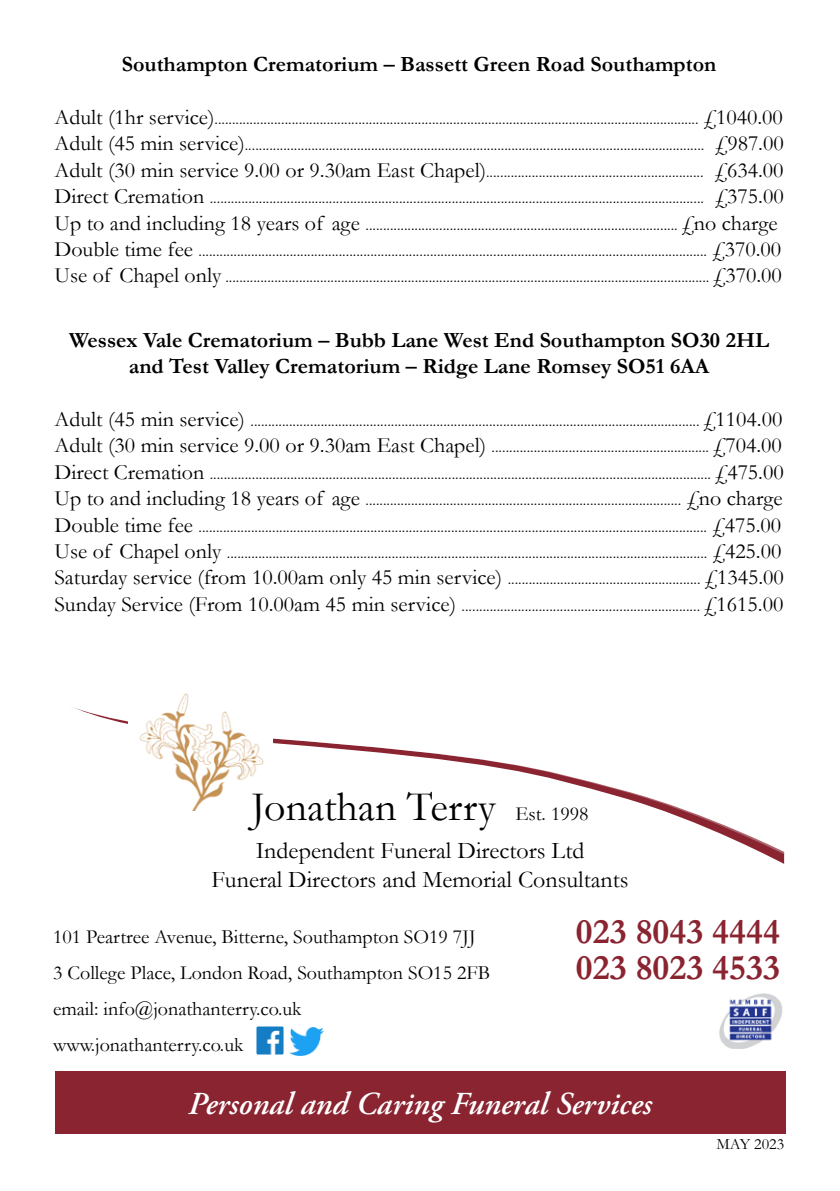
<style>
.page{position:relative;width:840px;height:1191px;background:#fff}
.page>*{position:absolute;margin:0;border:0;box-sizing:border-box;transform-origin:0 0}
.t1{font:42px "Garamond";color:#000}
.t2{font:700 36px "Garamond";color:#8a2431}
.t3{font:italic 600 32px "Adobe Garamond Pro";color:#fff}
.t4{font:24px/28.8px "Garamond";color:#000;text-align:center}
.t5{font:700 21.8px/26.4px "Garamond";color:#000;text-align:center}
.t6{font:20px/36px "Garamond";color:#000}
.t7{font:15.8px/26.4px "Garamond";color:#000}
.s1{font-size:21.8px}
.s2{font-size:20px}
</style>
<div class="page">
<div style="left:55px;top:1071px;width:729px;height:62px;background:#8a2431"></div>
<svg style="left:71px;top:706px;width:712px;height:148px"></svg>
<div style="left:127px;top:687px;width:145px;height:123px;background:#fff"></div>
<img style="left:139px;top:693px;width:125px;height:117px">
<img style="left:719px;top:993px;width:64px;height:55px">
<img style="left:256px;top:1026px;width:27px;height:28px">
<img style="left:289px;top:1027px;width:34px;height:28px">
<h3 class="t5" style="left:122px;top:51px;width:595px">Southampton Crematorium – Bassett Green Road Southampton</h3>
<p class="t7" style="left:54px;top:106px;width:730px"><span class="s1">Adult (1hr service)</span>.......................................................................................................................................... <span class="s1">£1040.00<br>Adult (45 min service)</span>................................................................................................................................... <span class="s1">£987.00<br>Adult (30 min service 9.00 or 9.30am East Chapel)</span>.............................................................. <span class="s1">£634.00<br>Direct Cremation</span> ............................................................................................................................................. <span class="s1">£375.00<br>Up to and including 18 years of age</span> ......................................................................................... <span class="s1">£no charge Double time fee</span> ................................................................................................................................................. <span class="s1">£370.00<br>Use of Chapel only</span> .......................................................................................................................................... <span class="s1">£370.00</span></p>
<h3 class="t5" style="left:69px;top:326px;width:701px">Wessex Vale Crematorium – Bubb Lane West End Southampton SO30 2HL and Test Valley Crematorium – Ridge Lane Romsey SO51 6AA</h3>
<p class="t7" style="left:54px;top:408px;width:730px"><span class="s1">Adult (45 min service)</span> ................................................................................................................................ <span class="s1">£1104.00<br>Adult (30 min service 9.00 or 9.30am East Chapel)</span> .............................................................. <span class="s1">£704.00<br>Direct Cremation</span> ............................................................................................................................................... <span class="s1">£475.00<br>Up to and including 18 years of age</span> .......................................................................................... <span class="s1">£no charge Double time fee</span> ................................................................................................................................................. <span class="s1">£475.00<br>Use of Chapel only</span> ......................................................................................................................................... <span class="s1">£425.00<br>Saturday service (from 10.00am only 45 min service)</span> ....................................................... <span class="s1">£1345.00<br>Sunday Service (From 10.00am 45 min service)</span> .................................................................... <span class="s1">£1615.00</span></p>
<h1 class="t1" style="left:251px;top:781px;width:338px">Jonathan Terry <span class="s2">Est. 1998</span></h1>
<h3 class="t4" style="left:211px;top:835px;width:418px">Independent Funeral Directors Ltd<br>Funeral Directors and Memorial Consultants</h3>
<p class="t6" style="left:53px;top:918px;width:424px">101 Peartree Avenue, Bitterne, Southampton SO19 7JJ</p>
<h2 class="t2" style="left:575px;top:910px;width:205px">023 8043 4444</h2>
<p class="t6" style="left:53px;top:954px;width:438px">3 College Place, London Road, Southampton SO15 2FB</p>
<h2 class="t2" style="left:575px;top:946px;width:205px">023 8023 4533</h2>
<p class="t6" style="left:53px;top:990px;width:250px">email: info@jonathanterry.co.uk www.jonathanterry.co.uk</p>
<h3 class="t3" style="left:188px;top:1085px;width:465px">Personal and Caring Funeral Services</h3>
<p class="t7" style="left:716px;top:1131px;width:69px">MAY 2023</p>
</div>
